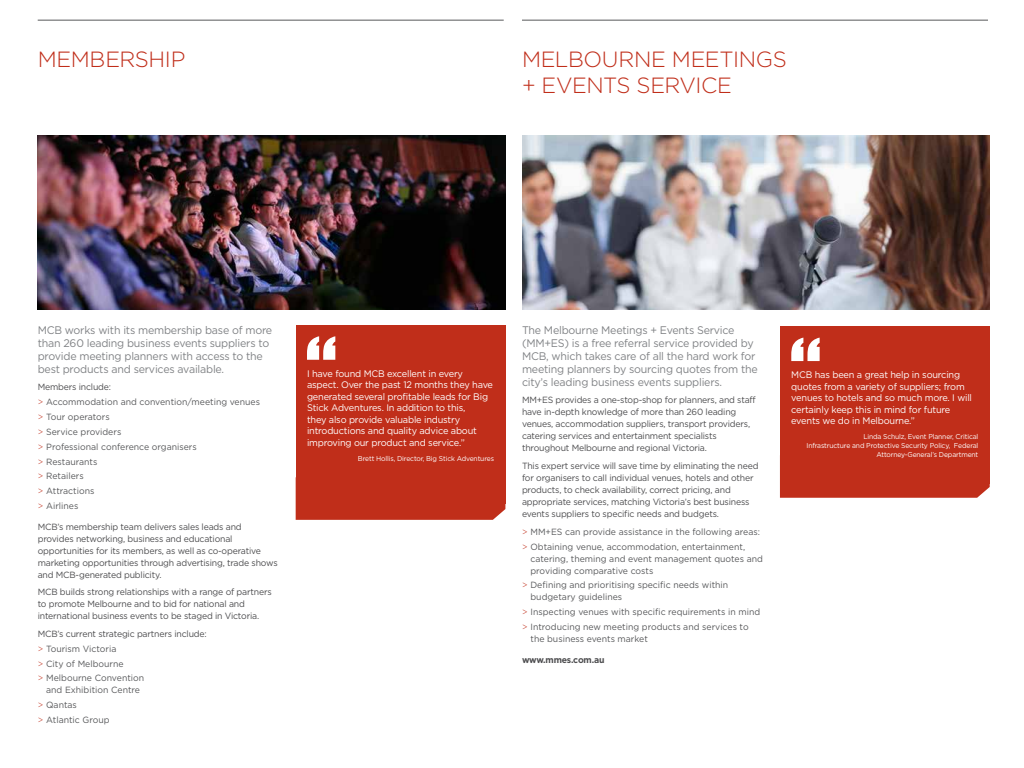
<style>
.page{position:relative;width:1024px;height:768px;background:#fff}
.page>*{position:absolute;margin:0;border:0;box-sizing:border-box;transform-origin:0 0}
.t1{font:300 22px/26px "Gotham";letter-spacing:-.015em;color:#c02e1a}
.t2{font:11px/13px "Gotham";letter-spacing:-.02em;color:#808285}
.t3{font:9.5px/11.5px "Gotham";letter-spacing:-.02em;color:#fff}
.t4{font:9px/12px "Gotham";letter-spacing:-.02em;color:#4d4d4f}
.t5{font:9px/14.8px "Gotham";color:#58595b}
.t6{font:700 9px "Gotham";letter-spacing:-.02em;color:#4d4d4f}
.t7{font:7px/9px "Gotham";letter-spacing:-.02em;color:#fff;text-align:right}
.s1{color:#4d4d4f}
.s2{font-weight:300;color:#c02e1a}
</style>
<div class="page">
<hr style="left:522px;top:20px;width:466px;height:1px;background:#58595b">
<hr style="left:38px;top:20px;width:466px;height:1px;background:#58595b">
<img style="left:38px;top:135px;width:467px;height:174px">
<img style="left:522px;top:135px;width:468px;height:174px">
<svg style="left:296px;top:504px;width:209px;height:16px;background:#c13320"></svg>
<svg style="left:780px;top:484px;width:210px;height:14px;background:#c23623"></svg>
<div style="left:296px;top:325px;width:209px;height:179px;background:#c02e1a"></div>
<svg style="left:307px;top:336px;width:28px;height:24px"></svg>
<div style="left:780px;top:326px;width:210px;height:158px;background:#c02e1a"></div>
<svg style="left:791px;top:338px;width:29px;height:23px"></svg>
<h1 class="t1" style="left:38px;top:45px;width:149px">MEMBERSHIP</h1>
<h1 class="t1" style="left:522px;top:45px;width:266px">MELBOURNE MEETINGS + EVENTS SERVICE</h1>
<p class="t2" style="left:38px;top:323px;width:236px">MCB works with its membership base of more than 260 leading business events suppliers to provide meeting planners with access to the best products and services available.</p>
<p class="t5" style="left:38px;top:380px;width:224px"><span class="s1">Members include:<br></span><span class="s2">&gt;</span> Accommodation and convention/meeting venues <span class="s2">&gt;</span> Tour operators<br><span class="s2">&gt;</span> Service providers<br><span class="s2">&gt;</span> Professional conference organisers<br><span class="s2">&gt;</span> Restaurants<br><span class="s2">&gt;</span> Retailers<br><span class="s2">&gt;</span> Attractions<br><span class="s2">&gt;</span> Airlines</p>
<p class="t4" style="left:38px;top:520px;width:242px">MCB’s membership team delivers sales leads and provides networking, business and educational opportunities for its members, as well as co-operative marketing opportunities through advertising, trade shows and MCB-generated publicity.</p>
<p class="t4" style="left:38px;top:586px;width:236px">MCB builds strong relationships with a range of partners to promote Melbourne and to bid for national and international business events to be staged in Victoria.</p>
<p class="t5" style="left:38px;top:626px;width:171px"><span class="s1">MCB’s current strategic partners include: </span><span class="s2">&gt;</span> Tourism Victoria<br><span class="s2">&gt;</span> City of Melbourne<br><span class="s2">&gt;</span> Melbourne Convention</p>
<p class="t5" style="left:38px;top:683px;width:104px;text-indent:9px">and Exhibition Centre <span class="s2">&gt;</span> Qantas<br><span class="s2">&gt;</span> Atlantic Group</p>
<p class="t3" style="left:307px;top:368px;width:188px">I have found MCB excellent in every aspect. Over the past 12 months they have generated several profitable leads for Big Stick Adventures. In addition to this,<br>they also provide valuable industry introductions and quality advice about improving our product and service.”</p>
<p class="t7" style="left:358px;top:453px;width:138px">Brett Hollis, Director, Big Stick Adventures</p>
<p class="t2" style="left:522px;top:323px;width:237px">The Melbourne Meetings + Events Service (MM+ES) is a free referral service provided by MCB, which takes care of all the hard work for meeting planners by sourcing quotes from the city’s leading business events suppliers.</p>
<p class="t4" style="left:522px;top:394px;width:235px">MM+ES provides a one-stop-shop for planners, and staff have in-depth knowledge of more than 260 leading venues, accommodation suppliers, transport providers, catering services and entertainment specialists throughout Melbourne and regional Victoria.</p>
<p class="t4" style="left:522px;top:460px;width:238px">This expert service will save time by eliminating the need for organisers to call individual venues, hotels and other products, to check availability, correct pricing, and appropriate services, matching Victoria’s best business events suppliers to specific needs and budgets.</p>
<p class="t5" style="left:522px;top:524px;width:240px"><span class="s2">&gt;</span> MM+ES can provide assistance in the following areas: <span class="s2">&gt;</span> Obtaining venue, accommodation, entertainment,</p>
<p class="t5" style="left:531px;top:552px;width:234px;line-height:12px">catering, theming and event management quotes and providing comparative costs</p>
<p class="t5" style="left:531px;top:579px;width:199px;line-height:12px;text-indent:-9px"><span class="s2">&gt;</span> Defining and prioritising specific needs within budgetary guidelines</p>
<p class="t5" style="left:522px;top:604px;width:240px"><span class="s2">&gt;</span> Inspecting venues with specific requirements in mind <span class="s2">&gt;</span> Introducing new meeting products and services to</p>
<p class="t5" style="left:531px;top:631px;width:119px">the business events market</p>
<p class="t6" style="left:522px;top:653px;width:84px">www.mmes.com.au</p>
<p class="t3" style="left:791px;top:369px;width:182px">MCB has been a great help in sourcing quotes from a variety of suppliers; from venues to hotels and so much more. I will certainly keep this in mind for future events we do in Melbourne.”</p>
<p class="t7" style="left:807px;top:432px;width:173px">Linda Schulz, Event Planner, Critical<br>Infrastructure and Protective Security Policy, Federal<br>Attorney-General’s Department</p>
</div>
